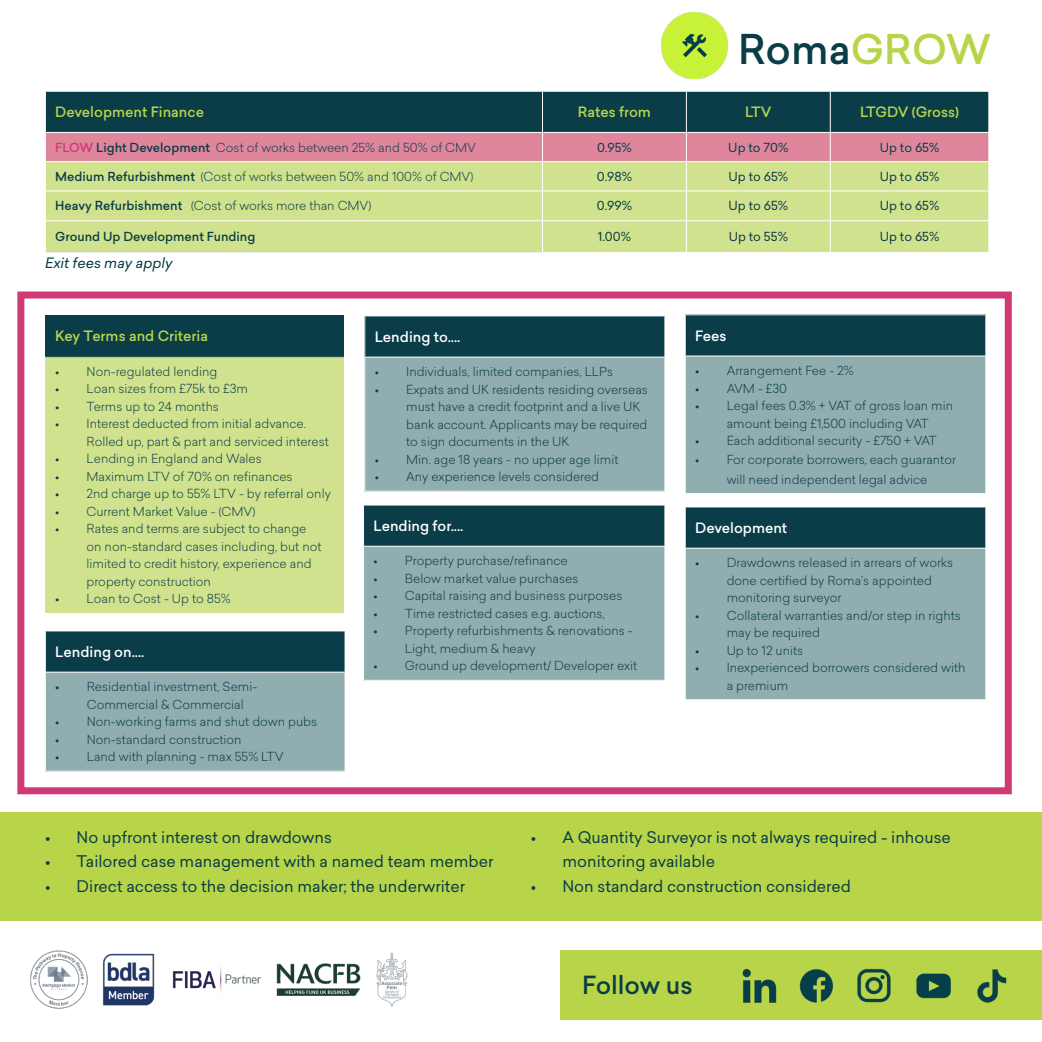
<style>
.page{position:relative;width:1042px;height:1042px;background:#fff}
.page>*{position:absolute;margin:0;border:0;box-sizing:border-box;transform-origin:0 0}
.t1{font:500 40.25px "Sailec";color:#0a3d47}
.t2{font:500 24.5px "Sailec";color:#0a3d47}
.t3{font:15.75px/24.5px "Sailec";color:#0a3d47}
.t4{font:500 14px "Sailec";color:#b8d54a}
.t5{font:500 14px "Sailec";color:#fff}
.t6{font:italic 14px "Sailec";color:#003a42}
.t7{font:300 12.25px/17.5px "Sailec";color:#0a3d47}
.t8{font:12.25px "Sailec";color:#0a3d47}
.t9{font:500 12.25px "Sailec";color:#0a3d47}
.s1{color:#b8d54a}
.s2{font-weight:500;color:#d13974}
.s3{font-weight:500}
</style>
<div class="page">
<div style="left:17px;top:291px;width:995px;height:503px;border:7px solid #d13974"></div>
<div style="left:46px;top:221px;width:942px;height:31px;background:#d1e28e"></div>
<svg style="left:45px;top:91px;width:944px;height:129px;background:#979b7e"></svg>
<hr style="left:542px;top:221px;width:1px;height:31px;background:#fff">
<hr style="left:686px;top:221px;width:1px;height:31px;background:#fff">
<hr style="left:830px;top:221px;width:1px;height:31px;background:#fff">
<hr style="left:45px;top:252px;width:497px;height:1px;background:#ebf0f3">
<div style="left:0;top:812px;width:1042px;height:109px;background:#b8d54a"></div>
<div style="left:45px;top:315px;width:299px;height:42px;background:#0a3d47"></div>
<div style="left:45px;top:357px;width:299px;height:256px;background:#d1e28e"></div>
<div style="left:365px;top:316px;width:300px;height:41px;background:#0a3d47"></div>
<div style="left:365px;top:357px;width:300px;height:134px;background:#90adaf"></div>
<hr style="left:364px;top:316px;width:301px;height:1px;background:#fff">
<hr style="left:664px;top:316px;width:1px;height:41px;background:#fff">
<hr style="left:364px;top:357px;width:301px;height:1px;background:#fff">
<hr style="left:664px;top:357px;width:1px;height:134px;background:#fff">
<div style="left:363px;top:505px;width:302px;height:41px;background:#0a3d47"></div>
<div style="left:363px;top:546px;width:302px;height:134px;background:#90adaf"></div>
<hr style="left:363px;top:505px;width:302px;height:1px;background:#fff">
<hr style="left:363px;top:505px;width:1px;height:41px;background:#fff">
<hr style="left:664px;top:505px;width:1px;height:41px;background:#fff">
<hr style="left:363px;top:546px;width:302px;height:1px;background:#fff">
<hr style="left:363px;top:546px;width:1px;height:134px;background:#fff">
<hr style="left:664px;top:546px;width:1px;height:134px;background:#fff">
<div style="left:45px;top:631px;width:300px;height:41px;background:#0a3d47"></div>
<div style="left:45px;top:672px;width:300px;height:99px;background:#90adaf"></div>
<hr style="left:45px;top:631px;width:1px;height:41px;background:#fff">
<hr style="left:45px;top:672px;width:300px;height:1px;background:#fff">
<hr style="left:45px;top:672px;width:1px;height:99px;background:#fff">
<div style="left:685px;top:315px;width:301px;height:41px;background:#0a3d47"></div>
<div style="left:685px;top:356px;width:301px;height:137px;background:#90adaf"></div>
<hr style="left:685px;top:315px;width:1px;height:41px;background:#fff">
<hr style="left:985px;top:315px;width:1px;height:41px;background:#fff">
<hr style="left:685px;top:356px;width:301px;height:1px;background:#fff">
<hr style="left:685px;top:356px;width:1px;height:137px;background:#fff">
<hr style="left:985px;top:356px;width:1px;height:137px;background:#fff">
<div style="left:685px;top:507px;width:301px;height:41px;background:#0a3d47"></div>
<div style="left:685px;top:548px;width:301px;height:152px;background:#90adaf"></div>
<hr style="left:685px;top:507px;width:301px;height:1px;background:#fff">
<hr style="left:685px;top:507px;width:1px;height:41px;background:#fff">
<hr style="left:985px;top:507px;width:1px;height:41px;background:#fff">
<hr style="left:685px;top:548px;width:301px;height:1px;background:#fff">
<hr style="left:685px;top:548px;width:1px;height:151px;background:#fff">
<hr style="left:985px;top:548px;width:1px;height:151px;background:#fff">
<hr style="left:685px;top:699px;width:301px;height:1px;background:#fff">
<img style="left:31px;top:950px;width:377px;height:59px">
<div style="left:561px;top:950px;width:481px;height:69px;background:#b8d54a"></div>
<img style="left:742px;top:968px;width:265px;height:35px">
<img style="left:661px;top:13px;width:66px;height:66px">
<p class="t1" style="left:738px;top:21px;width:255px">Roma<span class="s1">GROW</span></p>
<p class="t4" style="left:55px;top:102px;width:150px">Development Finance</p>
<p class="t4" style="left:578px;top:102px;width:75px">Rates from</p>
<p class="t4" style="left:745px;top:102px;width:28px">LTV</p>
<p class="t4" style="left:860px;top:102px;width:100px">LTGDV (Gross)</p>
<p class="t7" style="left:55px;top:138px;width:422px"><span class="s2">FLOW</span> <span class="s3">Light Development</span> Cost of works between 25% and 50% of CMV</p>
<p class="t8" style="left:597px;top:139px;width:36px">0.95%</p>
<p class="t8" style="left:728px;top:139px;width:62px">Up to 70%</p>
<p class="t8" style="left:880px;top:139px;width:61px">Up to 65%</p>
<p class="t7" style="left:55px;top:167px;width:420px"><span class="s3">Medium Refurbishment</span> (Cost of works between 50% and 100% of CMV)</p>
<p class="t8" style="left:597px;top:168px;width:37px">0.98%</p>
<p class="t8" style="left:728px;top:168px;width:61px">Up to 65%</p>
<p class="t8" style="left:880px;top:168px;width:61px">Up to 65%</p>
<p class="t7" style="left:55px;top:197px;width:317px"><span class="s3">Heavy Refurbishment</span> (Cost of works more than CMV)</p>
<p class="t8" style="left:597px;top:197px;width:37px">0.99%</p>
<p class="t8" style="left:728px;top:197px;width:61px">Up to 65%</p>
<p class="t8" style="left:880px;top:197px;width:61px">Up to 65%</p>
<p class="t9" style="left:55px;top:228px;width:202px">Ground Up Development Funding</p>
<p class="t8" style="left:598px;top:228px;width:35px">1.00%</p>
<p class="t8" style="left:729px;top:228px;width:61px">Up to 55%</p>
<p class="t8" style="left:880px;top:228px;width:61px">Up to 65%</p>
<p class="t6" style="left:45px;top:253px;width:129px">Exit fees may apply</p>
<p class="t4" style="left:55px;top:326px;width:154px">Key Terms and Criteria</p>
<p class="t7" style="left:55px;top:362px;width:164px">• Non-regulated lending</p>
<p class="t7" style="left:55px;top:380px;width:194px">• Loan sizes from £75k to £3m</p>
<p class="t7" style="left:55px;top:397px;width:165px">• Terms up to 24 months</p>
<p class="t7" style="left:87px;top:415px;width:244px;text-indent:-32px">• Interest deducted from initial advance.<br>Rolled up, part &amp; part and serviced interest</p>
<p class="t7" style="left:55px;top:450px;width:208px">• Lending in England and Wales</p>
<p class="t7" style="left:55px;top:467px;width:239px">• Maximum LTV of 70% on refinances</p>
<p class="t7" style="left:55px;top:485px;width:277px">• 2nd charge up to 55% LTV - by referral only</p>
<p class="t7" style="left:55px;top:502px;width:202px">• Current Market Value - (CMV)</p>
<p class="t7" style="left:87px;top:520px;width:236px;text-indent:-32px">• Rates and terms are subject to change on non-standard cases including, but not limited to credit history, experience and property construction</p>
<p class="t7" style="left:55px;top:590px;width:177px">• Loan to Cost - Up to 85%</p>
<p class="t5" style="left:55px;top:642px;width:91px">Lending on....</p>
<p class="t7" style="left:87px;top:678px;width:172px;text-indent:-32px">• Residential investment, Semi-<br>Commercial &amp; Commercial</p>
<p class="t7" style="left:55px;top:713px;width:263px">• Non-working farms and shut down pubs</p>
<p class="t7" style="left:55px;top:730px;width:188px">• Non-standard construction</p>
<p class="t7" style="left:55px;top:748px;width:230px">• Land with planning - max 55% LTV</p>
<p class="t5" style="left:375px;top:327px;width:87px">Lending to....</p>
<p class="t7" style="left:375px;top:363px;width:240px">• Individuals, limited companies, LLPs</p>
<p class="t7" style="left:406px;top:380px;width:243px;text-indent:-32px">• Expats and UK residents residing overseas must have a credit footprint and a live UK bank account. Applicants may be required to sign documents in the UK</p>
<p class="t7" style="left:375px;top:450px;width:245px">• Min. age 18 years - no upper age limit</p>
<p class="t7" style="left:375px;top:468px;width:226px">• Any experience levels considered</p>
<p class="t5" style="left:373px;top:516px;width:91px">Lending for....</p>
<p class="t7" style="left:373px;top:552px;width:196px">• Property purchase/refinance</p>
<p class="t7" style="left:373px;top:569px;width:206px">• Below market value purchases</p>
<p class="t7" style="left:373px;top:587px;width:250px">• Capital raising and business purposes</p>
<p class="t7" style="left:373px;top:604px;width:233px">• Time restricted cases e.g. auctions,</p>
<p class="t7" style="left:405px;top:622px;width:229px;text-indent:-32px">• Property refurbishments &amp; renovations -<br>Light, medium &amp; heavy</p>
<p class="t7" style="left:373px;top:657px;width:265px">• Ground up development/ Developer exit</p>
<p class="t5" style="left:695px;top:326px;width:33px">Fees</p>
<p class="t7" style="left:695px;top:361px;width:160px">• Arrangement Fee - 2%</p>
<p class="t7" style="left:695px;top:379px;width:93px">• AVM - £30</p>
<p class="t7" style="left:695px;top:396px;width:259px;text-align:center">• Legal fees 0.3% + VAT of gross loan min amount being £1,500 including VAT</p>
<p class="t7" style="left:695px;top:431px;width:243px">• Each additional security - £750 + VAT</p>
<p class="t7" style="left:695px;top:450px;width:262px;line-height:19.2px;text-align:center">• For corporate borrowers, each guarantor will need independent legal advice</p>
<p class="t5" style="left:695px;top:518px;width:94px">Development</p>
<p class="t7" style="left:726px;top:554px;width:228px;text-indent:-32px">• Drawdowns released in arrears of works done certified by Roma’s appointed monitoring surveyor</p>
<p class="t7" style="left:726px;top:606px;width:236px;text-indent:-32px">• Collateral warranties and/or step in rights may be required</p>
<p class="t7" style="left:695px;top:641px;width:110px">• Up to 12 units</p>
<p class="t7" style="left:726px;top:659px;width:240px;text-indent:-32px">• Inexperienced borrowers considered with a premium</p>
<p class="t3" style="left:45px;top:824px;width:288px">• No upfront interest on drawdowns</p>
<p class="t3" style="left:45px;top:849px;width:450px">• Tailored case management with a named team member</p>
<p class="t3" style="left:45px;top:873px;width:421px">• Direct access to the decision maker; the underwriter</p>
<p class="t3" style="left:562px;top:824px;width:390px;text-indent:-32px">• A Quantity Surveyor is not always required - inhouse monitoring available</p>
<p class="t3" style="left:531px;top:873px;width:322px">• Non standard construction considered</p>
<p class="t2" style="left:582px;top:968px;width:112px">Follow us</p>
</div>
